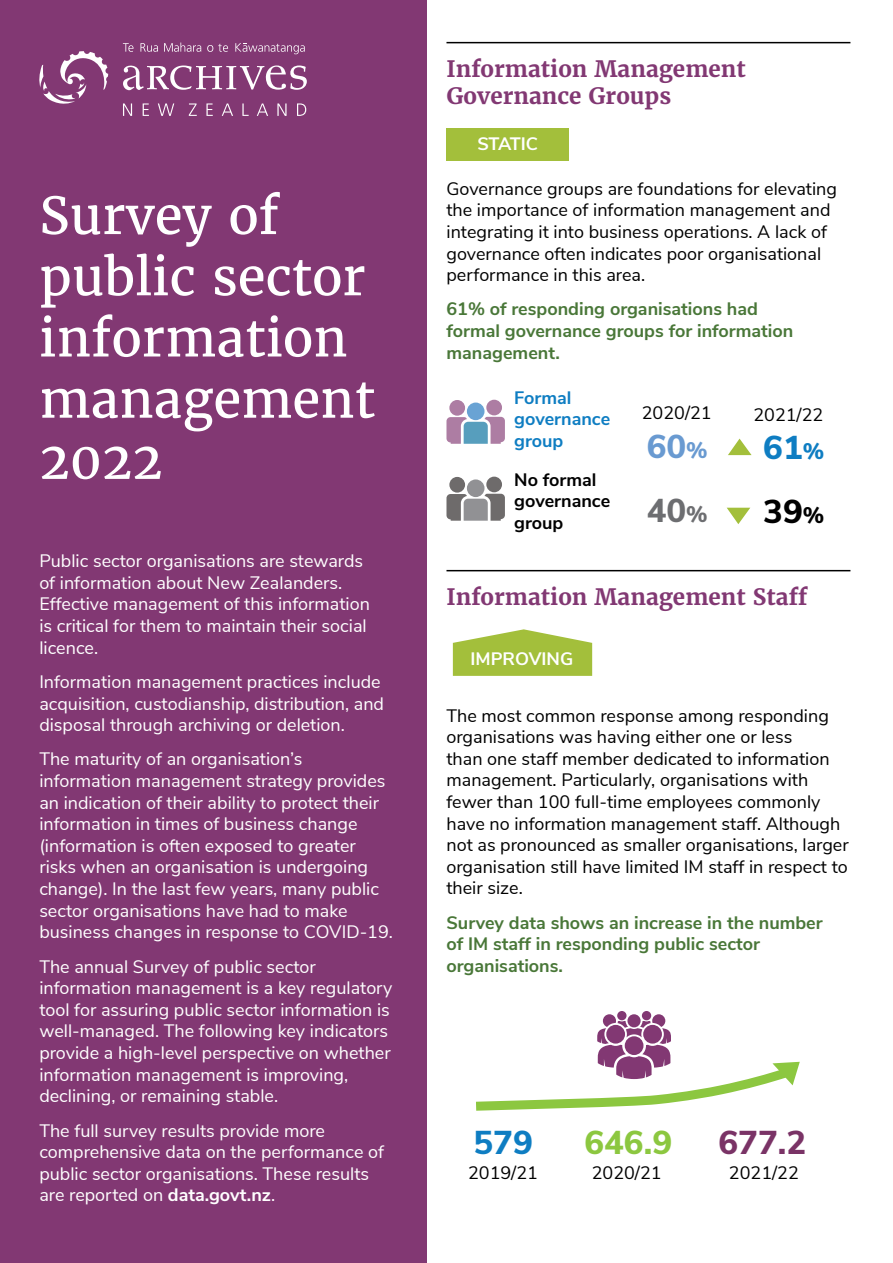
<style>
.page{position:relative;width:893px;height:1263px;background:#fff}
.page>*{position:absolute;margin:0;border:0;box-sizing:border-box;transform-origin:0 0}
.t1{font:51px/61.2px "Merriweather";color:#fff}
.Text-_Emphasis{font:800 33px "Nunito Sans";color:#0e7dc2}
.Text-_Emphasis-2{font:800 33px "Nunito Sans";color:#8cc740}
.Text-_Emphasis-3{font:800 33px "Nunito Sans";color:#7a3366}
.Text-_Emphasis-4{font:800 33px "Nunito Sans";color:#699ad1}
.Text-_Emphasis-5{font:800 33px "Nunito Sans";color:#6d6e71}
.Text-_Emphasis-6{font:800 33px "Nunito Sans";color:#000}
.t2{font:700 22.5px/27px "Merriweather";color:#823873}
.Text_-_White{font:18px/21.6px "Nunito Sans";color:#fff}
.Text_-_Black{font:18px/21.6px "Nunito Sans";color:#000}
.Text-_Emphasis-7{font:700 18px/21.6px "Nunito Sans";color:#497738}
.Text-_Emphasis-8{font:700 18px/21.6px "Nunito Sans";color:#000}
.Text-_Emphasis-9{font:700 18px/21.6px "Nunito Sans";color:#0e7dc2}
.Graphic_Boxes{font:700 18px "Nunito Sans";color:#fff}
.s1{font-weight:700}
.s2{font-size:22.5px}
</style>
<div class="page">
<div style="left:0;top:0;width:426px;height:1263px;background:#823873"></div>
<svg style="left:123px;top:103px;width:9px;height:13px"></svg>
<svg style="left:143px;top:103px;width:6px;height:13px"></svg>
<svg style="left:158px;top:103px;width:16px;height:13px"></svg>
<svg style="left:189px;top:103px;width:8px;height:13px"></svg>
<svg style="left:206px;top:103px;width:7px;height:13px"></svg>
<svg style="left:222px;top:103px;width:11px;height:13px"></svg>
<svg style="left:242px;top:103px;width:7px;height:13px"></svg>
<svg style="left:257px;top:103px;width:11px;height:13px"></svg>
<svg style="left:277px;top:103px;width:10px;height:13px"></svg>
<svg style="left:297px;top:103px;width:9px;height:13px"></svg>
<svg style="left:123px;top:65px;width:184px;height:25px"></svg>
<svg style="left:39px;top:51px;width:69px;height:53px"></svg>
<svg style="left:123px;top:43px;width:10px;height:9px"></svg>
<svg style="left:140px;top:43px;width:18px;height:9px"></svg>
<svg style="left:164px;top:43px;width:37px;height:9px"></svg>
<svg style="left:235px;top:43px;width:70px;height:11px"></svg>
<svg style="left:207px;top:44px;width:21px;height:8px"></svg>
<hr style="left:446px;top:42px;width:404px;height:1px;background:#000">
<div style="left:446px;top:128px;width:123px;height:33px;background:#a3bf3b"></div>
<div style="left:486px;top:400px;width:16px;height:15px;background:#ad7da3;border-radius:50%"></div>
<div style="left:449px;top:400px;width:16px;height:16px;background:#ad7da3;border-radius:50%"></div>
<div style="left:467px;top:403px;width:17px;height:17px;background:#69a3d4;border-radius:50%"></div>
<svg style="left:446px;top:417px;width:59px;height:27px"></svg>
<div style="left:486px;top:477px;width:16px;height:15px;background:#6e6b6b;border-radius:50%"></div>
<div style="left:449px;top:477px;width:16px;height:16px;background:#6e6b6b;border-radius:50%"></div>
<div style="left:467px;top:479px;width:17px;height:18px;background:#919194;border-radius:50%"></div>
<svg style="left:446px;top:494px;width:59px;height:27px"></svg>
<svg style="left:728px;top:439px;width:24px;height:16px"></svg>
<svg style="left:727px;top:508px;width:23px;height:16px"></svg>
<hr style="left:446px;top:570px;width:404px;height:1px;background:#000">
<svg style="left:453px;top:629px;width:139px;height:47px"></svg>
<svg style="left:476px;top:1011px;width:324px;height:100px"></svg>
<h1 class="t1" style="left:39px;top:185px;width:338px">Survey of public sector information management<br>2022</h1>
<p class="Text_-_White" style="left:39px;top:549px;width:332px">Public sector organisations are stewards of information about New Zealanders.<br>Effective management of this information is critical for them to maintain their social licence.</p>
<p class="Text_-_White" style="left:39px;top:670px;width:346px">Information management practices include acquisition, custodianship, distribution, and disposal through archiving or deletion.</p>
<p class="Text_-_White" style="left:39px;top:747px;width:355px">The maturity of an organisation’s information management strategy provides an indication of their ability to protect their information in times of business change (information is often exposed to greater risks when an organisation is undergoing change). In the last few years, many public sector organisations have had to make business changes in response to COVID-19.</p>
<p class="Text_-_White" style="left:39px;top:954px;width:355px">The annual Survey of public sector information management is a key regulatory tool for assuring public sector information is well-managed. The following key indicators provide a high-level perspective on whether information management is improving, declining, or remaining stable.</p>
<p class="Text_-_White" style="left:39px;top:1118px;width:346px">The full survey results provide more comprehensive data on the performance of public sector organisations. These results are reported on <span class="s1">data.govt.nz</span>.</p>
<h2 class="t2" style="left:446px;top:56px;width:301px">Information Management<br>Governance Groups</h2>
<p class="Graphic_Boxes" style="left:477px;top:131px;width:62px">STATIC</p>
<p class="Text_-_Black" style="left:446px;top:177px;width:392px">Governance groups are foundations for elevating the importance of information management and integrating it into business operations. A lack of governance often indicates poor organisational performance in this area.</p>
<p class="Text-_Emphasis-7" style="left:446px;top:297px;width:348px">61% of responding organisations had formal governance groups for information management.</p>
<p class="Text-_Emphasis-9" style="left:514px;top:386px;width:97px">Formal governance group</p>
<p class="Text_-_Black" style="left:642px;top:401px;width:71px">2020/21</p>
<p class="Text-_Emphasis-4" style="left:647px;top:422px;width:63px">60<span class="s2">%</span></p>
<p class="Text_-_Black" style="left:753px;top:402px;width:71px">2021/22</p>
<p class="Text-_Emphasis" style="left:763px;top:423px;width:63px">61<span class="s2">%</span></p>
<p class="Text-_Emphasis-8" style="left:514px;top:468px;width:97px">No formal governance group</p>
<p class="Text-_Emphasis-5" style="left:647px;top:487px;width:63px">40<span class="s2">%</span></p>
<p class="Text-_Emphasis-6" style="left:763px;top:487px;width:63px">39<span class="s2">%</span></p>
<h2 class="t2" style="left:446px;top:584px;width:363px">Information Management Staff</h2>
<p class="Graphic_Boxes" style="left:470px;top:646px;width:104px">IMPROVING</p>
<p class="Text_-_Black" style="left:446px;top:703px;width:404px">The most common response among responding organisations was having either one or less<br>than one staff member dedicated to information management. Particularly, organisations with fewer than 100 full-time employees commonly have no information management staff. Although not as pronounced as smaller organisations, larger organisation still have limited IM staff in respect to their size.</p>
<p class="Text-_Emphasis-7" style="left:446px;top:911px;width:378px">Survey data shows an increase in the number of IM staff in responding public sector organisations.</p>
<p class="Text-_Emphasis" style="left:473px;top:1118px;width:61px">579</p>
<p class="Text-_Emphasis-2" style="left:584px;top:1118px;width:89px">646.9</p>
<p class="Text-_Emphasis-3" style="left:718px;top:1118px;width:89px">677.2</p>
<p class="Text_-_Black" style="left:468px;top:1161px;width:71px">2019/21</p>
<p class="Text_-_Black" style="left:592px;top:1161px;width:71px">2020/21</p>
<p class="Text_-_Black" style="left:729px;top:1161px;width:71px">2021/22</p>
</div>
